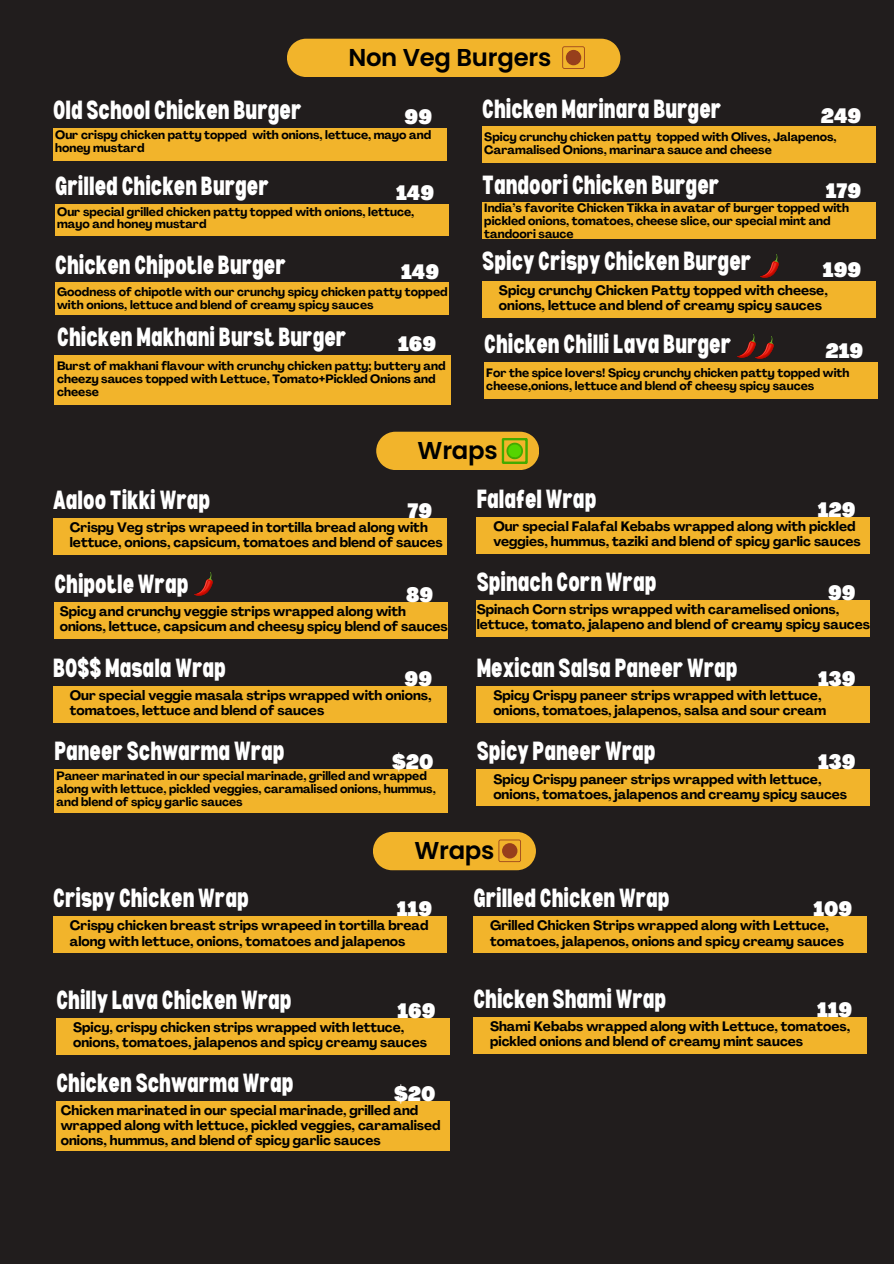
<style>
.page{position:relative;width:894px;height:1264px;background:#fff}
.page>*{position:absolute;margin:0;border:0;box-sizing:border-box;transform-origin:0 0}
.t1{font:900 condensed 25.65px "Bernoru";color:#fff}
.t2{font:600 24.3px "Poppins";letter-spacing:-.01em;color:#000}
.t3{font:900 condensed 20.25px "Agrandir";color:#fff}
.t4{font:700 13.5px/15.1px "Agrandir";color:#000}
.t5{font:700 12px/12.9px "Agrandir";color:#000}
</style>
<div class="page">
<div style="left:0;top:0;width:893px;height:1263px;background:#211d1d"></div>
<div style="left:53px;top:128px;width:393px;height:32px;background:#f2b42b"></div>
<div style="left:55px;top:283px;width:393px;height:32px;background:#f2b42b"></div>
<div style="left:55px;top:204px;width:393px;height:32px;background:#f2b42b"></div>
<div style="left:484px;top:362px;width:393px;height:37px;background:#f2b42b"></div>
<img style="left:737px;top:334px;width:18px;height:23px">
<div style="left:54px;top:355px;width:396px;height:49px;background:#f2b42b"></div>
<div style="left:482px;top:281px;width:393px;height:36px;background:#f2b42b"></div>
<img style="left:760px;top:254px;width:18px;height:23px">
<div style="left:482px;top:126px;width:393px;height:37px;background:#f2b42b"></div>
<div style="left:482px;top:203px;width:393px;height:36px;background:#f2b42b"></div>
<img style="left:755px;top:336px;width:18px;height:22px">
<div style="left:53px;top:518px;width:393px;height:36px;background:#f2b42b"></div>
<div style="left:54px;top:602px;width:394px;height:36px;background:#f2b42b"></div>
<div style="left:53px;top:685px;width:393px;height:37px;background:#f2b42b"></div>
<div style="left:54px;top:769px;width:394px;height:43px;background:#f2b42b"></div>
<div style="left:476px;top:517px;width:394px;height:36px;background:#f2b42b"></div>
<div style="left:476px;top:600px;width:394px;height:36px;background:#f2b42b"></div>
<div style="left:476px;top:685px;width:394px;height:37px;background:#f2b42b"></div>
<div style="left:476px;top:769px;width:394px;height:37px;background:#f2b42b"></div>
<svg style="left:376px;top:431px;width:163px;height:39px;background:#d8a927"></svg>
<svg style="left:373px;top:832px;width:162px;height:38px;background:#e4a829"></svg>
<div style="left:53px;top:916px;width:393px;height:36px;background:#f2b42b"></div>
<div style="left:56px;top:1018px;width:394px;height:36px;background:#f2b42b"></div>
<div style="left:473px;top:916px;width:393px;height:36px;background:#f2b42b"></div>
<div style="left:473px;top:1017px;width:393px;height:36px;background:#f2b42b"></div>
<div style="left:56px;top:1100px;width:394px;height:50px;background:#f2b42b"></div>
<img style="left:194px;top:572px;width:18px;height:23px">
<div style="left:287px;top:39px;width:333px;height:38px;background:#f2b42b"></div>
<p class="t2" style="left:348px;top:41px;width:204px">Non Veg Burgers</p>
<h3 class="t1" style="left:53px;top:95px;width:250px">Old School Chicken Burger</h3>
<h1 class="t3" style="left:404px;top:109px;width:29px">99</h1>
<p class="t5" style="left:55px;top:129px;width:377px">Our crispy chicken patty topped with onions, lettuce, mayo and honey mustard</p>
<h2 class="t1" style="left:55px;top:171px;width:215px">Grilled Chicken Burger</h2>
<h3 class="t3" style="left:396px;top:185px;width:39px">149</h3>
<h1 class="t5" style="left:57px;top:206px;width:358px">Our special grilled chicken patty topped with onions, lettuce, mayo and honey mustard</h1>
<p class="t1" style="left:55px;top:250px;width:232px">Chicken Chipotle Burger</p>
<h3 class="t3" style="left:401px;top:264px;width:39px">149</h3>
<h1 class="t5" style="left:57px;top:286px;width:392px">Goodness of chipotle with our crunchy spicy chicken patty topped with onions, lettuce and blend of creamy spicy sauces</h1>
<h1 class="t1" style="left:57px;top:322px;width:290px">Chicken Makhani Burst Burger</h1>
<p class="t3" style="left:398px;top:336px;width:39px">169</p>
<p class="t5" style="left:57px;top:360px;width:389px">Burst of makhani flavour with crunchy chicken patty; buttery and cheezy sauces topped with Lettuce, Tomato+Pickled Onions and cheese</p>
<h2 class="t1" style="left:482px;top:94px;width:240px">Chicken Marinara Burger</h2>
<p class="t3" style="left:820px;top:107px;width:42px">249</p>
<h1 class="t5" style="left:484px;top:131px;width:354px">Spicy crunchy chicken patty topped with Olives, Jalapenos,<br>Caramalised Onions, marinara sauce and cheese</h1>
<h2 class="t1" style="left:482px;top:170px;width:238px">Tandoori Chicken Burger</h2>
<p class="t3" style="left:825px;top:183px;width:37px">179</p>
<h1 class="t5" style="left:484px;top:202px;width:366px">India’s favorite Chicken Tikka in avatar of burger topped with pickled onions, tomatoes, cheese slice, our special mint and tandoori sauce</h1>
<h1 class="t1" style="left:482px;top:246px;width:270px">Spicy Crispy Chicken Burger</h1>
<p class="t3" style="left:822px;top:261px;width:40px">199</p>
<h1 class="t4" style="left:499px;top:284px;width:330px">Spicy crunchy Chicken Patty topped with cheese, onions, lettuce and blend of creamy spicy sauces</h1>
<h1 class="t1" style="left:484px;top:329px;width:248px">Chicken Chilli Lava Burger</h1>
<h2 class="t3" style="left:825px;top:343px;width:39px">219</h2>
<p class="t5" style="left:486px;top:367px;width:364px">For the spice lovers! Spicy crunchy chicken patty topped with cheese,onions, lettuce and blend of cheesy spicy sauces</p>
<p class="t2" style="left:417px;top:433px;width:82px">Wraps</p>
<p class="t1" style="left:53px;top:485px;width:158px">Aaloo TikkiWrap</p>
<h3 class="t3" style="left:407px;top:503px;width:26px">79</h3>
<h1 class="t4" style="left:70px;top:521px;width:374px">Crispy Veg strips wrapeed in tortilla bread along with lettuce, onions, capsicum, tomatoes and blend of sauces</h1>
<p class="t1" style="left:54px;top:569px;width:135px">ChipotleWrap</p>
<h3 class="t3" style="left:406px;top:586px;width:29px">89</h3>
<h1 class="t4" style="left:60px;top:605px;width:389px">Spicy and crunchy veggie strips wrapped along with onions, lettuce, capsicum and cheesy spicy blend of sauces</h1>
<h2 class="t1" style="left:53px;top:653px;width:174px">BO$$ MasalaWrap</h2>
<h3 class="t3" style="left:404px;top:670px;width:29px">99</h3>
<h1 class="t4" style="left:70px;top:689px;width:363px">Our special veggie masala strips wrapped with onions, tomatoes, lettuce and blend of sauces</h1>
<h1 class="t1" style="left:54px;top:736px;width:231px">Paneer SchwarmaWrap</h1>
<h2 class="t3" style="left:392px;top:754px;width:43px">$20</h2>
<p class="t5" style="left:56px;top:770px;width:380px">Paneer marinated in our special marinade, grilled and wrapped along with lettuce, pickled veggies, caramalised onions, hummus, and blend of spicy garlic sauces</p>
<h2 class="t1" style="left:476px;top:484px;width:121px">FalafelWrap</h2>
<p class="t3" style="left:817px;top:501px;width:39px">129</p>
<h1 class="t4" style="left:493px;top:520px;width:369px">Our special Falafal Kebabs wrapped along with pickled veggies, hummus, taziki and blend of spicy garlic sauces</h1>
<h1 class="t1" style="left:476px;top:567px;width:181px">Spinach CornWrap</h1>
<h2 class="t3" style="left:827px;top:585px;width:29px">99</h2>
<p class="t4" style="left:476px;top:603px;width:395px">Spinach Corn strips wrapped with caramelised onions, lettuce, tomato, jalapeno and blend of creamy spicy sauces</p>
<h1 class="t1" style="left:476px;top:653px;width:262px">Mexican Salsa PaneerWrap</h1>
<p class="t3" style="left:817px;top:670px;width:39px">139</p>
<h2 class="t4" style="left:493px;top:689px;width:334px">Spicy Crispy paneer strips wrapped with lettuce, onions, tomatoes, jalapenos, salsa and sour cream</h2>
<h3 class="t1" style="left:476px;top:736px;width:180px">Spicy PaneerWrap</h3>
<h1 class="t3" style="left:817px;top:754px;width:39px">139</h1>
<p class="t4" style="left:493px;top:772px;width:355px">Spicy Crispy paneer strips wrapped with lettuce, onions, tomatoes, jalapenos and creamy spicy sauces</p>
<p class="t2" style="left:414px;top:833px;width:82px">Wraps</p>
<h2 class="t1" style="left:53px;top:883px;width:197px">Crispy ChickenWrap</h2>
<h3 class="t3" style="left:396px;top:901px;width:37px">119</h3>
<h1 class="t4" style="left:70px;top:919px;width:360px">Crispy chicken breast strips wrapeed in tortilla bread along with lettuce, onions, tomatoes and jalapenos</h1>
<p class="t1" style="left:56px;top:985px;width:237px">Chilly Lava ChickenWrap</p>
<h1 class="t3" style="left:397px;top:1002px;width:39px">169</h1>
<h2 class="t4" style="left:73px;top:1021px;width:355px">Spicy, crispy chicken strips wrapped with lettuce, onions, tomatoes, jalapenos and spicy creamy sauces</h2>
<h3 class="t1" style="left:56px;top:1067px;width:238px">Chicken SchwarmaWrap</h3>
<h1 class="t3" style="left:394px;top:1085px;width:43px">$20</h1>
<h2 class="t4" style="left:61px;top:1103px;width:381px">Chicken marinated in our special marinade, grilled and wrapped along with lettuce, pickled veggies, caramalised onions, hummus, and blend of spicy garlic sauces</h2>
<h3 class="t1" style="left:473px;top:883px;width:198px">Grilled ChickenWrap</h3>
<h1 class="t3" style="left:813px;top:901px;width:40px">109</h1>
<h2 class="t4" style="left:490px;top:919px;width:355px">Grilled Chicken Strips wrapped along with Lettuce, tomatoes, jalapenos, onions and spicy creamy sauces</h2>
<h3 class="t1" style="left:473px;top:984px;width:194px">Chicken ShamiWrap</h3>
<h1 class="t3" style="left:816px;top:1001px;width:37px">119</h1>
<h2 class="t4" style="left:490px;top:1020px;width:361px">Shami Kebabs wrapped along with Lettuce, tomatoes, pickled onions and blend of creamy mint sauces</h2>
</div>
